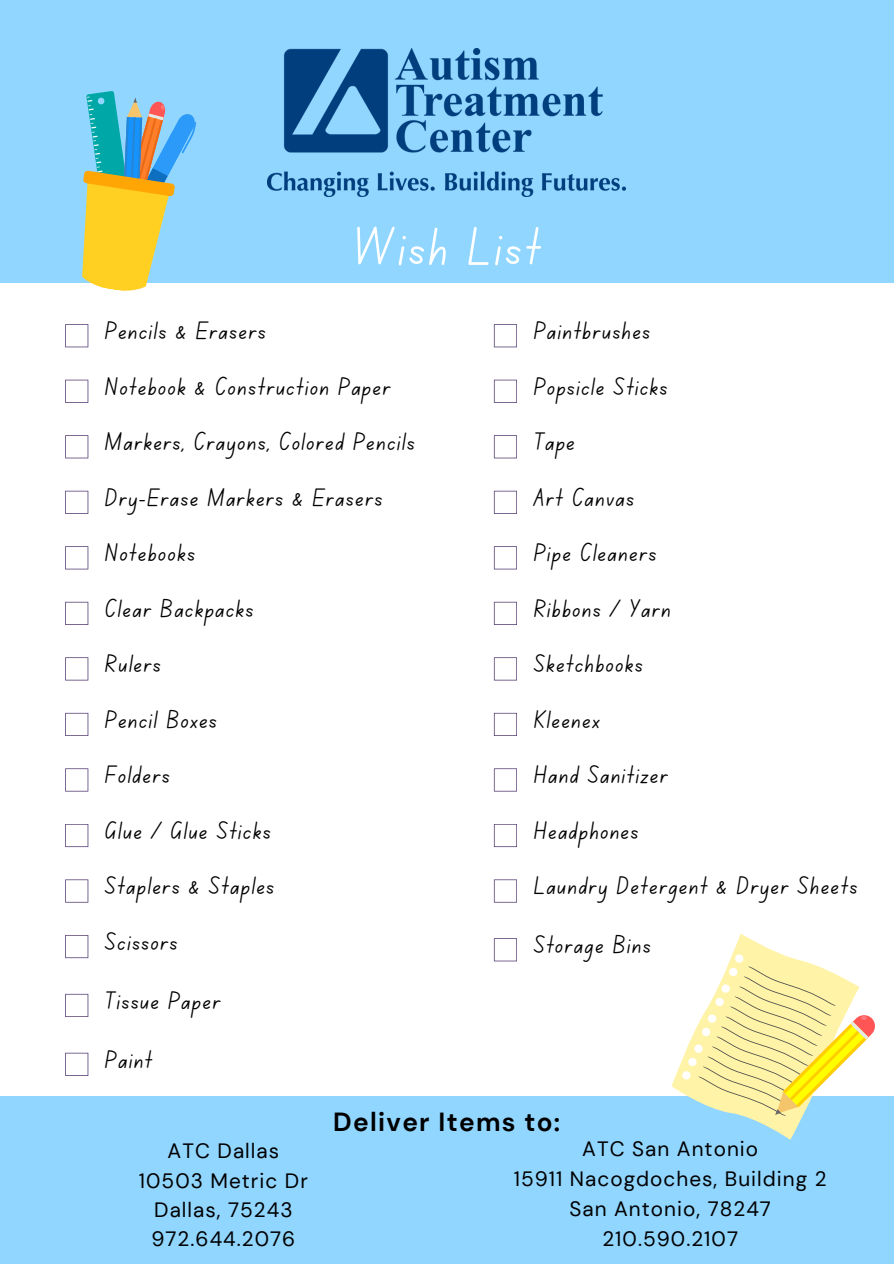
<style>
.page{position:relative;width:894px;height:1264px;background:#fff}
.page>*{position:absolute;margin:0;border:0;box-sizing:border-box;transform-origin:0 0}
.t1{font:54px "Canva School Font";letter-spacing:.05em;color:#fff}
.t2{font:700 26.1px "DM Sans";letter-spacing:.05em;color:#000}
.t3{font:25.5px "Canva School Font";letter-spacing:.05em;color:#000}
.t4{font:20.7px "DM Sans";letter-spacing:.05em;color:#000}
</style>
<div class="page">
<div style="left:0;top:0;width:893px;height:282px;background:#91d6ff"></div>
<svg style="left:65px;top:324px;width:23px;height:23px"></svg>
<svg style="left:65px;top:380px;width:23px;height:23px"></svg>
<svg style="left:65px;top:435px;width:23px;height:23px"></svg>
<svg style="left:65px;top:491px;width:23px;height:23px"></svg>
<svg style="left:65px;top:546px;width:23px;height:23px"></svg>
<svg style="left:65px;top:602px;width:23px;height:23px"></svg>
<svg style="left:65px;top:657px;width:23px;height:23px"></svg>
<svg style="left:65px;top:713px;width:23px;height:23px"></svg>
<svg style="left:65px;top:768px;width:23px;height:23px"></svg>
<svg style="left:65px;top:824px;width:23px;height:23px"></svg>
<svg style="left:65px;top:879px;width:23px;height:23px"></svg>
<svg style="left:65px;top:935px;width:23px;height:23px"></svg>
<svg style="left:65px;top:1052px;width:23px;height:23px"></svg>
<svg style="left:493px;top:324px;width:24px;height:23px"></svg>
<svg style="left:493px;top:380px;width:24px;height:23px"></svg>
<svg style="left:493px;top:435px;width:24px;height:23px"></svg>
<svg style="left:493px;top:491px;width:24px;height:23px"></svg>
<svg style="left:493px;top:546px;width:24px;height:23px"></svg>
<svg style="left:493px;top:602px;width:24px;height:23px"></svg>
<svg style="left:493px;top:657px;width:24px;height:23px"></svg>
<svg style="left:493px;top:713px;width:24px;height:23px"></svg>
<svg style="left:493px;top:768px;width:24px;height:23px"></svg>
<svg style="left:493px;top:824px;width:24px;height:23px"></svg>
<svg style="left:493px;top:879px;width:24px;height:23px"></svg>
<svg style="left:71px;top:91px;width:128px;height:200px"></svg>
<img style="left:268px;top:48px;width:357px;height:149px">
<svg style="left:65px;top:993px;width:23px;height:24px"></svg>
<div style="left:0;top:1095px;width:893px;height:168px;background:#91d6ff"></div>
<svg style="left:664px;top:933px;width:216px;height:207px"></svg>
<svg style="left:493px;top:938px;width:24px;height:23px"></svg>
<p class="t1" style="left:353px;top:223px;width:189px">Wish List</p>
<h1 class="t3" style="left:105px;top:319px;width:162px">Pencils &amp; Erasers</h1>
<h3 class="t3" style="left:105px;top:375px;width:286px">Notebook &amp; Construction Paper</h3>
<h3 class="t3" style="left:105px;top:430px;width:311px">Markers, Crayons, Colored Pencils</h3>
<h3 class="t3" style="left:105px;top:486px;width:278px">Dry-Erase Markers &amp; Erasers</h3>
<h3 class="t3" style="left:105px;top:541px;width:91px">Notebooks</h3>
<h3 class="t3" style="left:105px;top:597px;width:150px">Clear Backpacks</h3>
<h3 class="t3" style="left:105px;top:652px;width:57px">Rulers</h3>
<h3 class="t3" style="left:105px;top:708px;width:113px">Pencil Boxes</h3>
<h3 class="t3" style="left:105px;top:763px;width:66px">Folders</h3>
<h3 class="t3" style="left:105px;top:819px;width:167px">Glue / Glue Sticks</h3>
<h3 class="t3" style="left:105px;top:874px;width:170px">Staplers &amp; Staples</h3>
<h3 class="t3" style="left:105px;top:930px;width:74px">Scissors</h3>
<h3 class="t3" style="left:105px;top:989px;width:117px">Tissue Paper</h3>
<h3 class="t3" style="left:105px;top:1048px;width:48px">Paint</h3>
<h3 class="t3" style="left:534px;top:319px;width:118px">Paintbrushes</h3>
<h3 class="t3" style="left:534px;top:375px;width:135px">Popsicle Sticks</h3>
<h3 class="t3" style="left:534px;top:430px;width:42px">Tape</h3>
<h3 class="t3" style="left:534px;top:486px;width:101px">Art Canvas</h3>
<h3 class="t3" style="left:534px;top:541px;width:124px">Pipe Cleaners</h3>
<h3 class="t3" style="left:534px;top:597px;width:138px">Ribbons / Yarn</h3>
<h3 class="t3" style="left:534px;top:652px;width:110px">Sketchbooks</h3>
<h3 class="t3" style="left:534px;top:708px;width:67px">Kleenex</h3>
<h3 class="t3" style="left:534px;top:763px;width:135px">Hand Sanitizer</h3>
<h3 class="t3" style="left:534px;top:819px;width:106px">Headphones</h3>
<p class="t3" style="left:534px;top:874px;width:325px">Laundry Detergent &amp; Dryer Sheets</p>
<p class="t3" style="left:534px;top:933px;width:118px">Storage Bins</p>
<h3 class="t4" style="left:167px;top:1137px;width:113px">ATC Dallas</h3>
<h3 class="t4" style="left:139px;top:1166px;width:170px">10503 Metric Dr</h3>
<h3 class="t4" style="left:154px;top:1196px;width:140px">Dallas, 75243</h3>
<h2 class="t4" style="left:151px;top:1225px;width:145px">972.644.2076</h2>
<p class="t2" style="left:333px;top:1104px;width:228px">Deliver Items to:</p>
<p class="t4" style="left:582px;top:1135px;width:177px">ATC San Antonio</p>
<p class="t4" style="left:513px;top:1165px;width:314px">15911 Nacogdoches, Building 2</p>
<p class="t4" style="left:569px;top:1195px;width:203px">San Antonio, 78247</p>
<p class="t4" style="left:602px;top:1225px;width:137px">210.590.2107</p>
</div>
